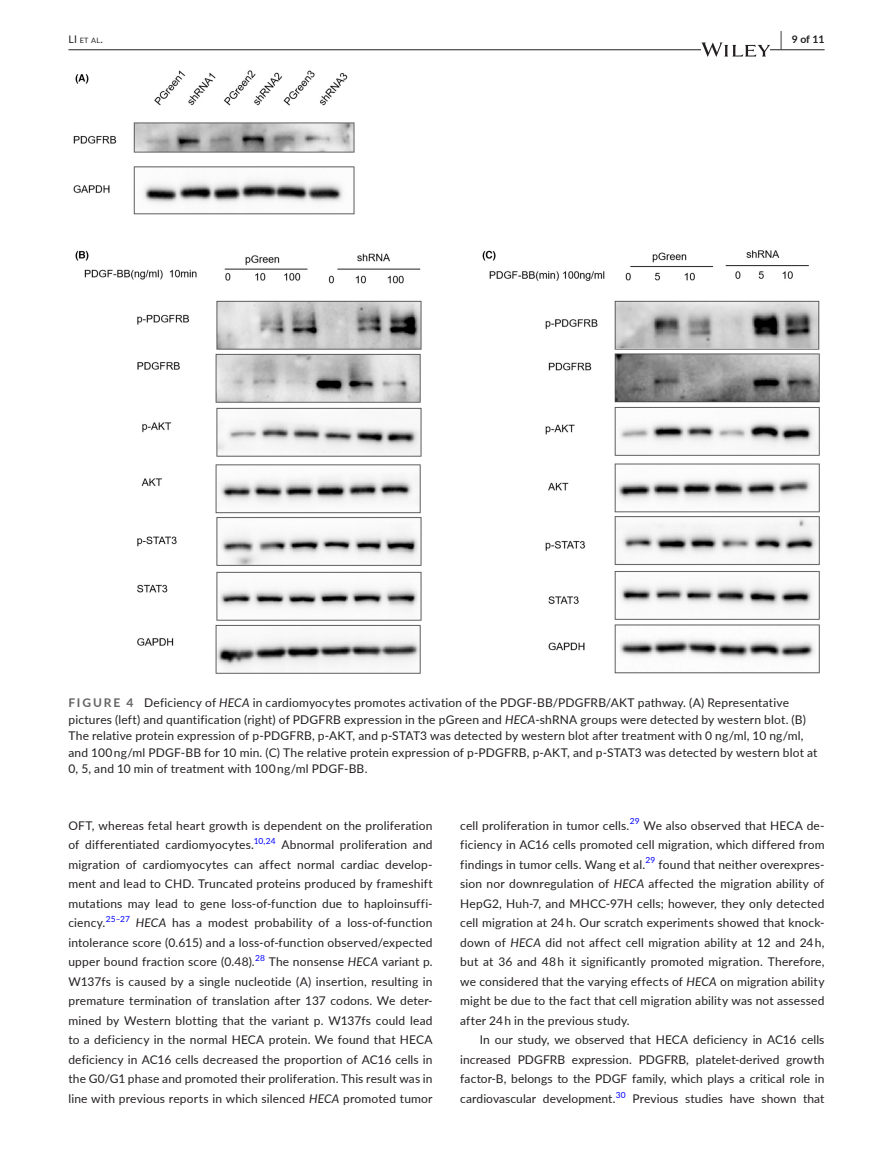
<style>
.page{position:relative;width:893px;height:1174px;background:#fff}
.page>*{position:absolute;margin:0;border:0;box-sizing:border-box;transform-origin:0 0}
.t1{font:12px/19.5px "Lato";letter-spacing:.015em;color:#231f20;text-align:justify}
.t2{font:700 10.5px "Lato";color:#231f20}
.t3{font:8.4px "Lato";letter-spacing:.01em;color:#00f}
.t4{font:7.35px "Lato";color:#231f20}
.s1{font-size:10.5px}
.s2{font-size:19.5px}
.s3{font-weight:700;color:#636366}
.s4{font-style:italic}
</style>
<div class="page">
<hr style="left:68px;top:49px;width:756px;height:1px;background:#231f20">
<svg style="left:701px;top:42px;width:69px;height:15px"></svg>
<img style="left:73px;top:70px;width:747px;height:604px">
<p class="t4" style="left:68px;top:35px;width:36px"><span class="s1">LI</span> et al<span class="s1">.</span></p>
<p class="t2" style="left:780px;top:31px;width:46px"><span class="s2">|</span> 9 of 11</p>
<p class="t1" style="left:68px;top:694px;width:750px;line-height:16.5px;text-align:left"><span class="s3">FIGURE 4</span> Deficiency of <span class="s4">HECA</span> in cardiomyocytes promotes activation of the PDGF-BB/PDGFRB/AKT pathway. (A) Representative pictures (left) and quantification (right) of PDGFRB expression in the pGreen and <span class="s4">HECA</span>-shRNA groups were detected by western blot. (B)<br>The relative protein expression of p-PDGFRB, p-AKT, and p-STAT3 was detected by western blot after treatment with 0 ng/ml, 10 ng/ml, and 100 ng/ml PDGF-BB for 10 min. (C) The relative protein expression of p-PDGFRB, p-AKT, and p-STAT3 was detected by western blot at 0, 5, and 10 min of treatment with 100 ng/ml PDGF-BB.</p>
<p class="t1" style="left:68px;top:815px;width:366px">OFT, whereas fetal heart growth is dependent on the proliferation of differentiated cardiomyocytes.</p>
<p class="t3" style="left:254px;top:835px;width:23px">10,24</p>
<p class="t1" style="left:68px;top:834px;width:366px;text-indent:213px">Abnormal proliferation and migration of cardiomyocytes can affect normal cardiac develop&shy;ment and lead to CHD. Truncated proteins produced by frameshift mutations may lead to gene loss-of-function due to haploinsuffi&shy;ciency.</p>
<p class="t3" style="left:106px;top:913px;width:26px">25–27</p>
<p class="t1" style="left:68px;top:912px;width:366px;text-indent:67px"><span class="s4">HECA</span> has a modest probability of a loss-of-function intolerance score (0.615) and a loss-of-function observed/expected upper bound fraction score (0.48).</p>
<p class="t3" style="left:255px;top:952px;width:11px">28</p>
<p class="t1" style="left:68px;top:951px;width:366px;text-indent:200px">The nonsense <span class="s4">HECA</span> variant p.<br>W137fs is caused by a single nucleotide (A) insertion, resulting in premature termination of translation after 137 codons. We deter&shy;mined by Western blotting that the variant p. W137fs could lead to a deficiency in the normal HECA protein. We found that HECA deficiency in AC16 cells decreased the proportion of AC16 cells in the G0/G1 phase and promoted their proliferation. This result was in line with previous reports in which silenced <span class="s4">HECA</span> promoted tumor</p>
<p class="t1" style="left:460px;top:815px;width:171px">cell proliferation in tumor cells.</p>
<p class="t3" style="left:630px;top:815px;width:11px">29</p>
<p class="t1" style="left:460px;top:815px;width:366px;text-indent:183px">We also observed that HECA de&shy;ficiency in AC16 cells promoted cell migration, which differed from findings in tumor cells. Wang et al.</p>
<p class="t3" style="left:646px;top:854px;width:11px">29</p>
<p class="t1" style="left:460px;top:854px;width:366px;text-indent:198px">found that neither overexpres&shy;sion nor downregulation of <span class="s4">HECA</span> affected the migration ability of HepG2, Huh-7, and MHCC-97H cells; however, they only detected cell migration at 24 h. Our scratch experiments showed that knock&shy;down of <span class="s4">HECA</span> did not affect cell migration ability at 12 and 24 h, but at 36 and 48 h it significantly promoted migration. Therefore, we considered that the varying effects of <span class="s4">HECA</span> on migration ability might be due to the fact that cell migration ability was not assessed after 24 h in the previous study.</p>
<p class="t1" style="left:460px;top:1029px;width:366px;text-indent:20px">In our study, we observed that HECA deficiency in AC16 cells increased PDGFRB expression. PDGFRB, platelet-derived growth factor-B, belongs to the PDGF family, which plays a critical role in cardiovascular development.<sup>30</sup> Previous studies have shown that</p>
</div>
